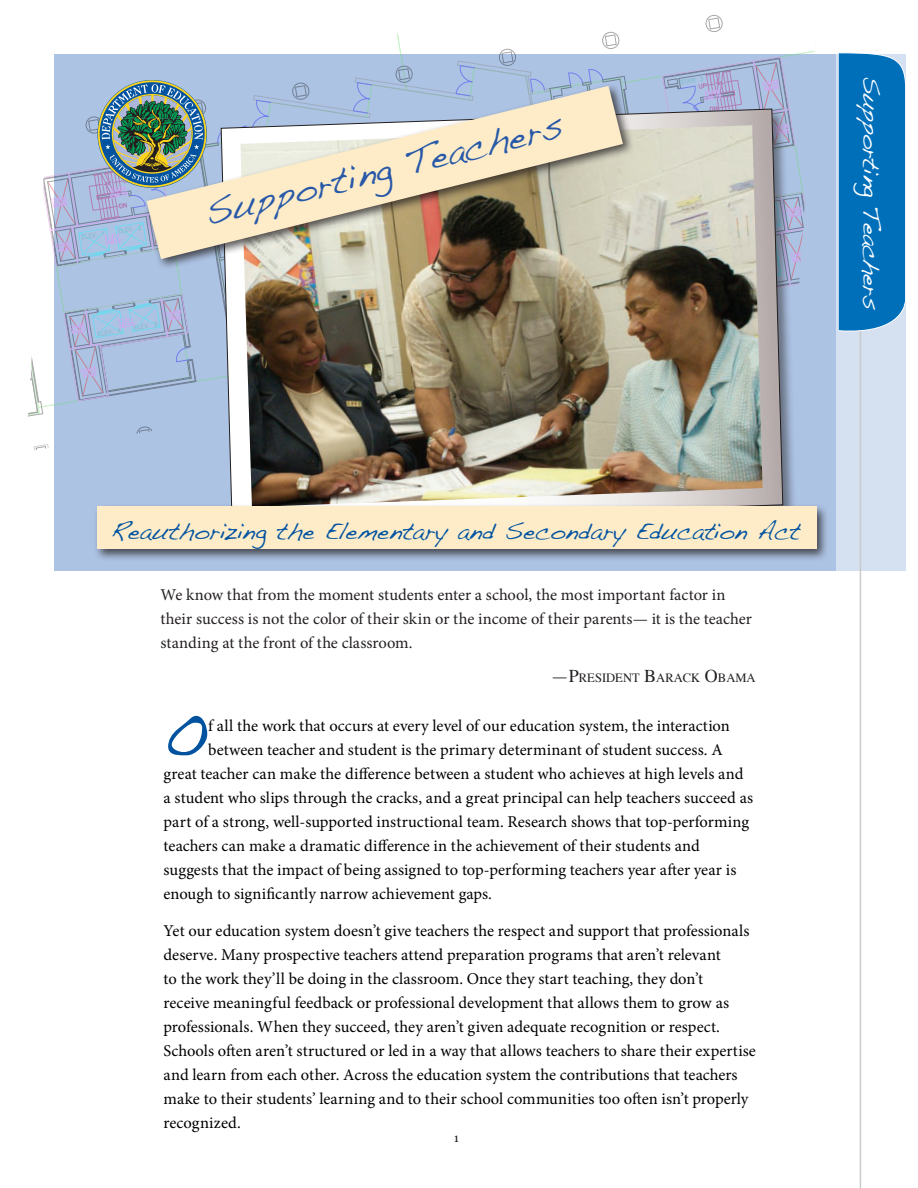
<style>
.page{position:relative;width:918px;height:1188px;background:#fff}
.page>*{position:absolute;margin:0;border:0;box-sizing:border-box;transform-origin:0 0}
.Body{font:54.6px "Handwriting Dakota";color:#0153a0}
.Head{font:36px "Handwriting Dakota";color:#2859a8}
.subhead{font:24px "Handwriting Dakota";letter-spacing:.005em;color:#0153a0}
.t1{font:24px "Handwriting Dakota";letter-spacing:-.03em;color:#fff}
.Bullet_2{font:18px "Minion Pro";color:#231f20}
.Body-2{font:16.5px/24px "Minion Pro";color:#000}
.Body-3{font:16.5px/24px "Minion Pro";letter-spacing:-.005em;color:#231f20}
.t2{font:12.6px "Times";color:#231f20}
.s1{font-size:18px}
</style>
<div class="page">
<div style="left:54px;top:55px;width:852px;height:516px;background:#adc3e4"></div>
<div style="left:837px;top:54px;width:69px;height:517px;background:#d5e0f1"></div>
<hr style="left:860px;top:54px;width:1px;height:1134px;background:#c9caca">
<svg style="left:27px;top:15px;width:790px;height:436px"></svg>
<div style="left:219px;top:107px;width:578px;height:431px;background:#231f20;opacity:.5"></div>
<svg style="left:221px;top:109px;width:562px;height:394px;background:#b5b5bd"></svg>
<img style="left:240px;top:125px;width:523px;height:378px">
<div style="left:93px;top:503px;width:736px;height:58px;background:#231f20;opacity:.75"></div>
<div style="left:97px;top:507px;width:720px;height:42px;background:#feecc9"></div>
<div style="left:143px;top:82px;width:491px;height:189px;background:#231f20;opacity:.75"></div>
<img style="left:147px;top:86px;width:476px;height:173px">
<svg style="left:838px;top:52px;width:68px;height:283px;background:#157abf"></svg>
<p class="Head" style="left:201px;top:192px;width:369px;rotate:-14deg">Supporting Teachers</p>
<p class="t1" style="left:886px;top:76px;width:236px;rotate:90deg">Supporting Teachers</p>
<p class="subhead" style="left:111px;top:517px;width:691px">Reauthorizing the Elementary and Secondary Education Act</p>
<p class="Body-3" style="left:160px;top:582px;width:593px">We know that from the moment students enter a school, the most important factor in their success is not the color of their skin or the income of their parents— it is the teacher standing at the front of the classroom.</p>
<p class="t2" style="left:551px;top:666px;width:206px"><span class="s1">—</span><span class="s1">P</span>RESIDENT <span class="s1">B</span>ARACK <span class="s1">O</span>BAMA</p>
<p class="Body" style="left:164px;top:704px;width:46px">O</p>
<p class="Body-2" style="left:208px;top:714px;width:523px">f all the work that occurs at every level of our education system, the interaction</p>
<p class="Body-2" style="left:208px;top:738px;width:516px">between teacher and student is the primary determinant of student success. A</p>
<p class="Body-2" style="left:164px;top:762px;width:581px">great teacher can make the difference between a student who achieves at high levels and</p>
<p class="Body-2" style="left:164px;top:786px;width:591px">a student who slips through the cracks, and a great principal can help teachers succeed as</p>
<p class="Body-2" style="left:164px;top:810px;width:587px">part of a strong, well-supported instructional team. Research shows that top-performing</p>
<p class="Body-2" style="left:164px;top:834px;width:538px">teachers can make a dramatic difference in the achievement of their students and</p>
<p class="Body-2" style="left:164px;top:858px;width:574px">suggests that the impact of being assigned to top-performing teachers year after year is</p>
<p class="Body-2" style="left:164px;top:882px;width:330px">enough to significantly narrow achievement gaps.</p>
<p class="Body-2" style="left:164px;top:919px;width:594px">Yet our education system doesn’t give teachers the respect and support that professionals deserve. Many prospective teachers attend preparation programs that aren’t relevant<br>to the work they’ll be doing in the classroom. Once they start teaching, they don’t<br>receive meaningful feedback or professional development that allows them to grow as professionals. When they succeed, they aren’t given adequate recognition or respect.<br>Schools often aren’t structured or led in a way that allows teachers to share their expertise and learn from each other. Across the education system the contributions that teachers make to their students’ learning and to their school communities too often isn’t properly recognized.</p>
<p class="Bullet_2" style="left:454px;top:1129px;width:8px">1</p>
</div>
